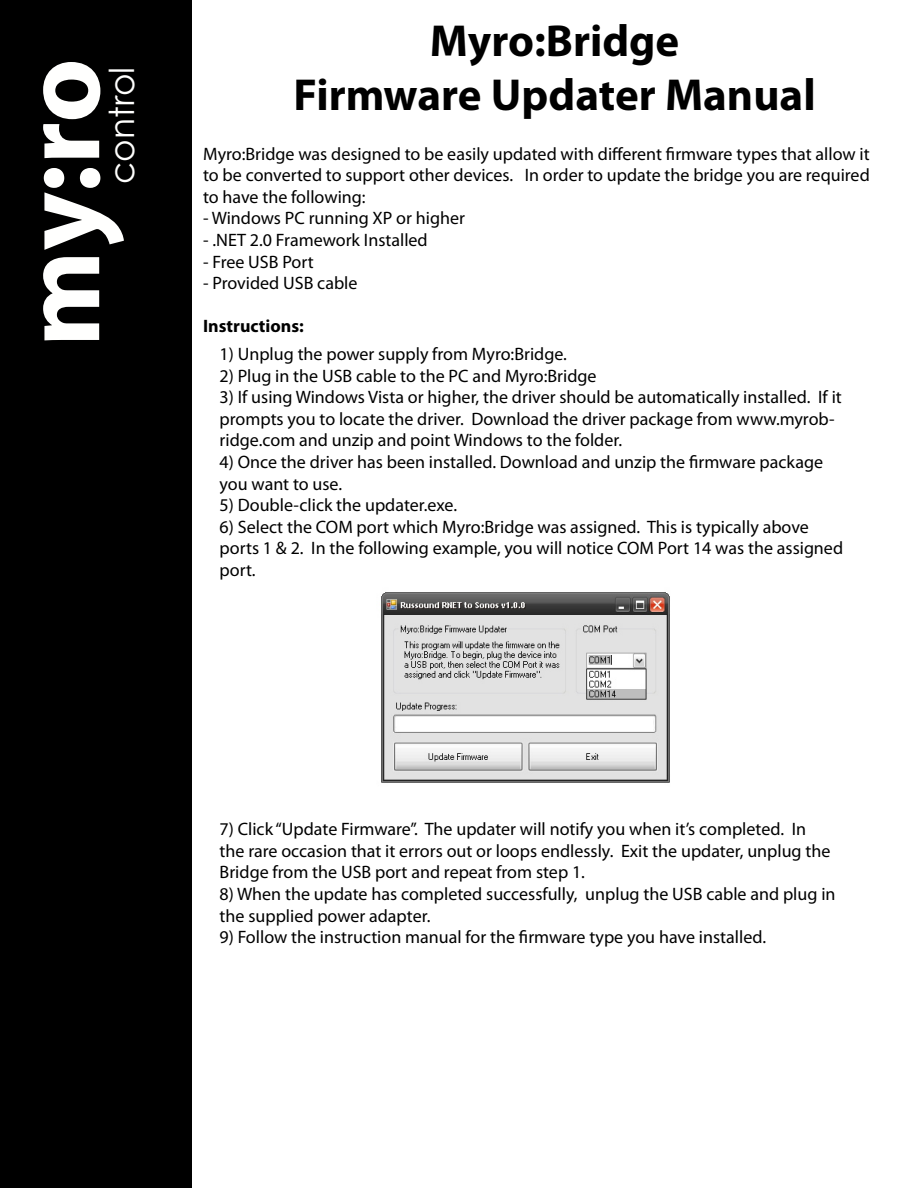
<style>
.page{position:relative;width:918px;height:1188px;background:#fff}
.page>*{position:absolute;margin:0;border:0;box-sizing:border-box;transform-origin:0 0}
.t1{font:700 111.9px "Myriad Pro";color:#fffffe}
.t2{font:700 45px/54px "Myriad Pro";color:#000;text-align:center}
.t3{font:34.5px "Century Gothic";color:#fffffe}
.t4{font:18px/21.6px "Myriad Pro";color:#000}
.t5{font:700 18px "Myriad Pro";color:#000}
</style>
<div class="page">
<div style="left:0;top:0;width:191px;height:1188px;background:#000"></div>
<img style="left:381px;top:592px;width:289px;height:191px">
<h1 class="t1" style="left:-11px;top:347px;width:290px;rotate:-90deg">my:ro</h1>
<h3 class="t3" style="left:101px;top:184px;width:119px;rotate:-90deg">control</h3>
<h2 class="t2" style="left:294px;top:13px;width:524px">Myro:Bridge<br>Firmware Updater Manual</h2>
<p class="t4" style="left:203px;top:142px;width:668px;text-align:justify">Myro:Bridge was designed to be easily updated with different firmware types that allow it to be converted to support other devices. In order to update the bridge you are required to have the following:</p>
<p class="t4" style="left:203px;top:207px;width:263px">- Windows PC running XP or higher</p>
<p class="t4" style="left:203px;top:229px;width:226px">- .NET 2.0 Framework Installed</p>
<p class="t4" style="left:203px;top:250px;width:112px">- Free USB Port</p>
<p class="t4" style="left:203px;top:272px;width:156px">- Provided USB cable</p>
<p class="t5" style="left:203px;top:314px;width:102px">Instructions:</p>
<p class="t4" style="left:220px;top:343px;width:349px">1) Unplug the power supply from Myro:Bridge.</p>
<p class="t4" style="left:220px;top:364px;width:378px">2) Plug in the USB cable to the PC and Myro:Bridge</p>
<p class="t4" style="left:220px;top:386px;width:624px">3) If using Windows Vista or higher, the driver should be automatically installed. If it prompts you to locate the driver. Download the driver package from www.myrob&shy;ridge.com and unzip and point Windows to the folder.</p>
<p class="t4" style="left:220px;top:451px;width:605px">4) Once the driver has been installed. Download and unzip the firmware package you want to use.</p>
<p class="t4" style="left:220px;top:494px;width:239px">5) Double-click the updater.exe.</p>
<p class="t4" style="left:220px;top:516px;width:625px">6) Select the COM port which Myro:Bridge was assigned. This is typically above ports 1 &amp; 2. In the following example, you will notice COM Port 14 was the assigned port.</p>
<p class="t4" style="left:220px;top:818px;width:612px">7) Click “Update Firmware”. The updater will notify you when it’s completed. In the rare occasion that it errors out or loops endlessly. Exit the updater, unplug the<br>Bridge from the USB port and repeat from step 1.</p>
<p class="t4" style="left:220px;top:883px;width:617px">8) When the update has completed successfully, unplug the USB cable and plug in the supplied power adapter.</p>
<p class="t4" style="left:220px;top:926px;width:548px">9) Follow the instruction manual for the firmware type you have installed.</p>
</div>
